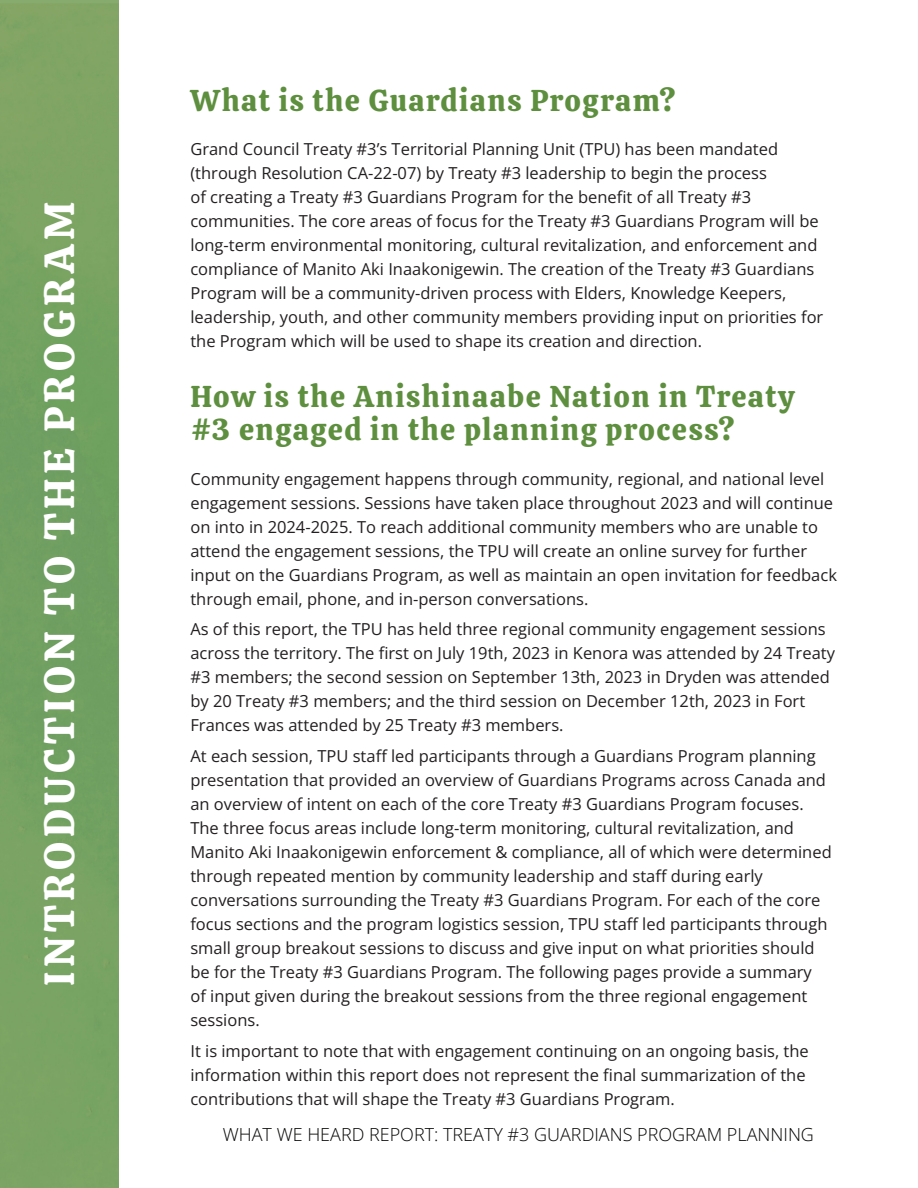
<style>
.page{position:relative;width:918px;height:1188px;background:#fff}
.page>*{position:absolute;margin:0;border:0;box-sizing:border-box;transform-origin:0 0}
.t1{font:42px "Calistoga";letter-spacing:.1em;color:#fff}
.Topic{font:30px/33px "Calistoga";letter-spacing:.05em;color:#5d8f3e}
.t2{font:300 18px "Open Sans";color:#040503}
.t3{font:16.5px/24px "Open Sans";color:#231f20}
</style>
<div class="page">
<img style="left:0;top:1px;width:119px;height:1186px">
<h1 class="t1" style="left:20px;top:986px;width:785px;rotate:-90deg">INTRODUCTION TO THE PROGRAM</h1>
<p class="Topic" style="left:190px;top:81px;width:486px">What is the Guardians Program?</p>
<p class="t3" style="left:190px;top:137px;width:634px">Grand Council Treaty #3’s Territorial Planning Unit (TPU) has been mandated (through Resolution CA-22-07) by Treaty #3 leadership to begin the process<br>of creating a Treaty #3 Guardians Program for the benefit of all Treaty #3 communities. The core areas of focus for the Treaty #3 Guardians Program will be long-term environmental monitoring, cultural revitalization, and enforcement and compliance of Manito Aki Inaakonigewin. The creation of the Treaty #3 Guardians Program will be a community-driven process with Elders, Knowledge Keepers, leadership, youth, and other community members providing input on priorities for the Program which will be used to shape its creation and direction.</p>
<p class="Topic" style="left:190px;top:377px;width:605px">How is the Anishinaabe Nation in Treaty #3 engaged in the planning process?</p>
<p class="t3" style="left:190px;top:466px;width:648px">Community engagement happens through community, regional, and national level engagement sessions. Sessions have taken place throughout 2023 and will continue on into in 2024-2025. To reach additional community members who are unable to attend the engagement sessions, the TPU will create an online survey for further input on the Guardians Program, as well as maintain an open invitation for feedback through email, phone, and in-person conversations.</p>
<p class="t3" style="left:190px;top:617px;width:646px">As of this report, the TPU has held three regional community engagement sessions across the territory. The first on July 19th, 2023 in Kenora was attended by 24 Treaty #3 members; the second session on September 13th, 2023 in Dryden was attended by 20 Treaty #3 members; and the third session on December 12th, 2023 in Fort Frances was attended by 25 Treaty #3 members.</p>
<p class="t3" style="left:190px;top:744px;width:643px">At each session, TPU staff led participants through a Guardians Program planning presentation that provided an overview of Guardians Programs across Canada and an overview of intent on each of the core Treaty #3 Guardians Program focuses.<br>The three focus areas include long-term monitoring, cultural revitalization, and Manito Aki Inaakonigewin enforcement &amp; compliance, all of which were determined through repeated mention by community leadership and staff during early conversations surrounding the Treaty #3 Guardians Program. For each of the core focus sections and the program logistics session, TPU staff led participants through small group breakout sessions to discuss and give input on what priorities should be for the Treaty #3 Guardians Program. The following pages provide a summary<br>of input given during the breakout sessions from the three regional engagement sessions.</p>
<p class="t3" style="left:190px;top:1038px;width:620px">It is important to note that with engagement continuing on an ongoing basis, the information within this report does not represent the final summarization of the contributions that will shape the Treaty #3 Guardians Program.</p>
<p class="t2" style="left:223px;top:1122px;width:593px">WHAT WE HEARD REPORT: TREATY #3 GUARDIANS PROGRAM PLANNING</p>
</div>
